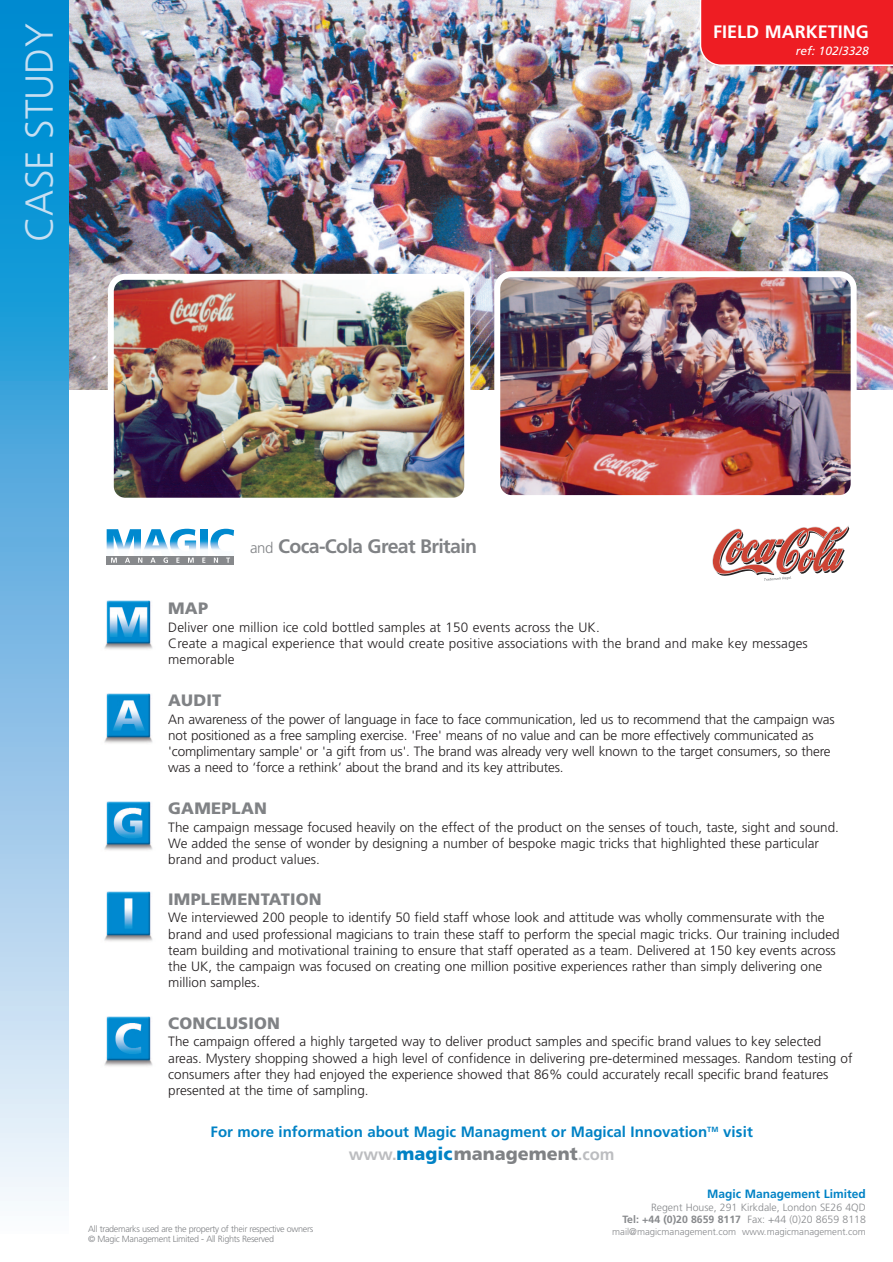
<style>
.page{position:relative;width:893px;height:1262px;background:#fff}
.page>*{position:absolute;margin:0;border:0;box-sizing:border-box;transform-origin:0 0}
.t1{font:300 39px "Frutiger";color:#c7dff2}
.t2{font:700 19.5px "Frutiger";letter-spacing:-.035em;color:#808285}
.t3{font:900 18px "Frutiger";color:#808285}
.t4{font:700 18px "Frutiger";color:#fff}
.t5{font:900 16.5px "Frutiger";letter-spacing:.01em;color:#808285}
.t6{font:700 15px "Frutiger";color:#0082c5}
.t7{font:300 13.5px/16.2px "Frutiger";color:#231f20}
.t8{font:700 12px "Frutiger";color:#0082c5}
.t9{font:italic 12px "Frutiger";color:#fff}
.t10{font:300 10.5px/12.6px "Frutiger";color:#87898c;text-align:right}
.t11{font:300 9.6px "Frutiger";color:#87898c}
.t12{font:300 9px "Frutiger";letter-spacing:-.035em;color:#808285}
.s1{font-weight:300;font-size:15px}
.s2{font-weight:700;font-size:16.5px;color:#bcbdc0}
.s3{color:#0082c5}
.s4{font-weight:700}
</style>
<div class="page">
<img style="left:69px;top:0;width:823px;height:389px">
<svg style="left:0;top:0;width:69px;height:1201px;background:#6db8e3"></svg>
<svg style="left:712px;top:526px;width:137px;height:55px"></svg>
<img style="left:108px;top:274px;width:362px;height:224px">
<img style="left:494px;top:271px;width:362px;height:225px">
<svg style="left:200px;top:529px;width:2px;height:21px"></svg>
<div style="left:107px;top:555px;width:127px;height:9px;background:#87898c"></div>
<svg style="left:107px;top:529px;width:89px;height:34px"></svg>
<svg style="left:202px;top:529px;width:32px;height:34px"></svg>
<img style="left:104px;top:600px;width:49px;height:50px">
<img style="left:104px;top:693px;width:49px;height:51px">
<img style="left:104px;top:801px;width:49px;height:50px">
<img style="left:104px;top:891px;width:49px;height:51px">
<img style="left:104px;top:1016px;width:49px;height:51px">
<div style="left:699px;top:0;width:193px;height:66px;background:#ee1d23"></div>
<h1 class="t1" style="left:23px;top:241px;width:219px;rotate:-90deg">CASE STUDY</h1>
<h3 class="t4" style="left:713px;top:25px;width:157px">FIELD MARKETING</h3>
<p class="t9" style="left:795px;top:46px;width:75px">ref: 102/3328</p>
<h2 class="t2" style="left:250px;top:538px;width:228px"><span class="s1">and</span> Coca-Cola Great Britain</h2>
<p class="t5" style="left:168px;top:602px;width:41px">MAP</p>
<p class="t7" style="left:168px;top:620px;width:641px">Deliver one million ice cold bottled samples at 150 events across the UK.<br>Create a magical experience that would create positive associations with the brand and make key messages memorable</p>
<p class="t5" style="left:168px;top:694px;width:55px">AUDIT</p>
<p class="t7" style="left:168px;top:712px;width:668px">An awareness of the power of language in face to face communication, led us to recommend that the campaign was not positioned as a free sampling exercise. 'Free' means of no value and can be more effectively communicated as 'complimentary sample' or 'a gift from us'. The brand was already very well known to the target consumers, so there was a need to ‘force a rethink’ about the brand and its key attributes.</p>
<p class="t5" style="left:168px;top:801px;width:100px">GAMEPLAN</p>
<p class="t7" style="left:168px;top:820px;width:672px">The campaign message focused heavily on the effect of the product on the senses of touch, taste, sight and sound.<br>We added the sense of wonder by designing a number of bespoke magic tricks that highlighted these particular brand and product values.</p>
<p class="t5" style="left:168px;top:892px;width:155px">IMPLEMENTATION</p>
<p class="t7" style="left:168px;top:910px;width:673px">We interviewed 200 people to identify 50 field staff whose look and attitude was wholly commensurate with the brand and used professional magicians to train these staff to perform the special magic tricks. Our training included team building and motivational training to ensure that staff operated as a team. Delivered at 150 key events across the UK, the campaign was focused on creating one million positive experiences rather than simply delivering one million samples.</p>
<p class="t5" style="left:168px;top:1016px;width:113px">CONCLUSION</p>
<p class="t7" style="left:168px;top:1034px;width:685px">The campaign offered a highly targeted way to deliver product samples and specific brand values to key selected areas. Mystery shopping showed a high level of confidence in delivering pre-determined messages. Random testing of consumers after they had enjoyed the experience showed that 86% could accurately recall specific brand features presented at the time of sampling.</p>
<p class="t6" style="left:210px;top:1125px;width:544px">For more information about Magic Managment or Magical Innovation<sup>TM</sup> visit</p>
<h3 class="t3" style="left:349px;top:1146px;width:267px"><span class="s2">www.</span><span class="s3">magic</span>management<span class="s2">.com</span></h3>
<p class="t8" style="left:707px;top:1188px;width:160px">Magic Management Limited</p>
<p class="t10" style="left:622px;top:1201px;width:245px">Regent House, 291 Kirkdale, London SE26 4QD<br><span class="s4">Tel: +44 (0)20 8659 8117</span> Fax: +44 (0)20 8659 8118</p>
<p class="t12" style="left:88px;top:1224px;width:227px">All trademarks used are the property of their respective owners</p>
<p class="t11" style="left:612px;top:1228px;width:255px">mail@magicmanagement.com www.magicmanagement.com</p>
<p class="t12" style="left:88px;top:1235px;width:187px">© Magic Management Limited - All Rights Reserved</p>
</div>
